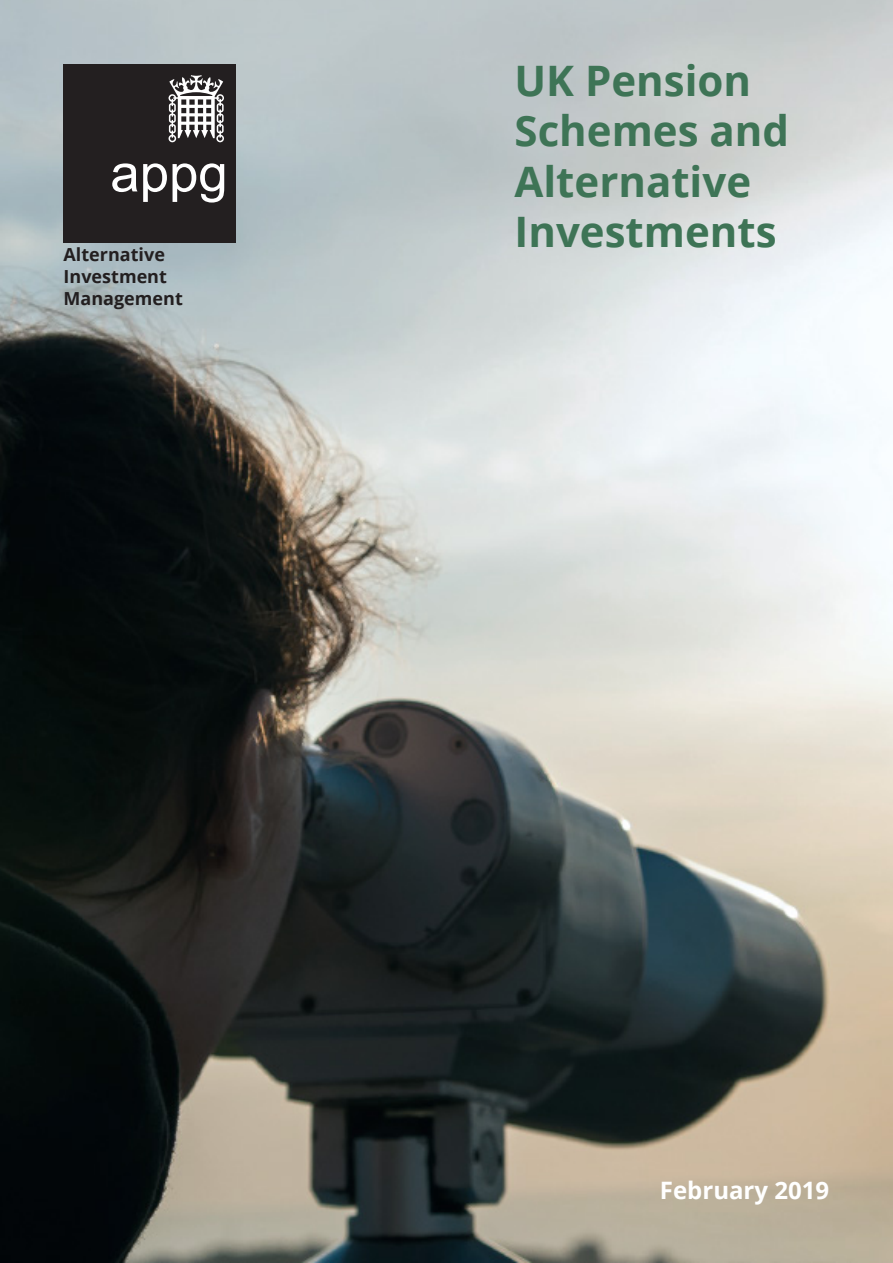
<style>
.page{position:relative;width:893px;height:1263px;background:#fff}
.page>*{position:absolute;margin:0;border:0;box-sizing:border-box;transform-origin:0 0}
.t1{font:52.8px "Arial";color:#fff}
.t2{font:700 42px "Open Sans";color:#3e7456}
.t3{font:700 24px "Open Sans";color:#fff}
.t4{font:700 18px "Open Sans";color:#231f20}
</style>
<div class="page">
<img style="left:0;top:0;width:893px;height:1263px">
<div style="left:64px;top:64px;width:172px;height:178px;background:#231f20"></div>
<svg style="left:169px;top:75px;width:55px;height:67px"></svg>
<p class="t1" style="left:110px;top:138px;width:119px">appg</p>
<p class="t4" style="left:64px;top:242px;width:103px">Alternative</p>
<p class="t4" style="left:64px;top:264px;width:105px">Investment</p>
<p class="t4" style="left:64px;top:285px;width:121px">Management</p>
<p class="t2" style="left:514px;top:51px;width:238px">UK Pension</p>
<p class="t2" style="left:514px;top:101px;width:276px">Schemes and</p>
<p class="t2" style="left:514px;top:152px;width:238px">Alternative</p>
<p class="t2" style="left:514px;top:202px;width:264px">Investments</p>
<p class="t3" style="left:660px;top:1173px;width:171px">February 2019</p>
</div>
